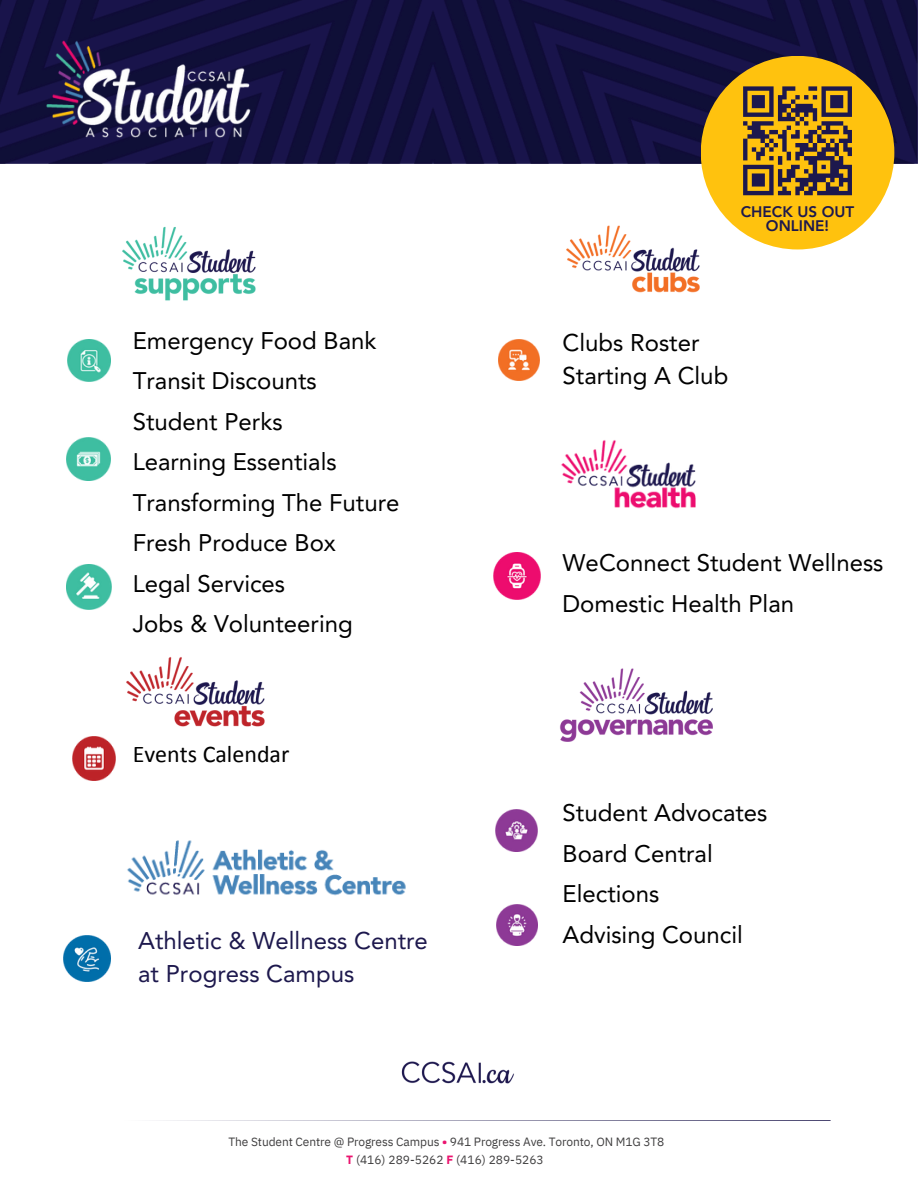
<style>
.page{position:relative;width:918px;height:1188px;background:#fff}
.page>*{position:absolute;margin:0;border:0;box-sizing:border-box;transform-origin:0 0}
.t1{font:24px/40.5px "Avenir LT Pro";color:#000}
.t2{font:24px/32.7px "Avenir";color:#1d184d}
.t3{font:24px/32.7px "Avenir";color:#000}
.t4{font:24px "Calibri";color:#000}
.t5{font:800 15.3px/13.5px "Avenir LT Pro";color:#1d184d;text-align:center}
.t6{font:12px "IBM Plex Sans";letter-spacing:-.01em;color:#3f3e3f}
.s1{font-weight:700;color:#eb146f}
</style>
<div class="page">
<svg style="left:163px;top:1120px;width:668px;height:1px"></svg>
<img style="left:0;top:0;width:918px;height:163px">
<img style="left:0;top:15px;width:297px;height:148px">
<img style="left:122px;top:226px;width:134px;height:75px">
<img style="left:561px;top:440px;width:135px;height:69px">
<img style="left:560px;top:668px;width:153px;height:74px">
<img style="left:339px;top:1061px;width:240px;height:60px">
<img style="left:566px;top:185px;width:217px;height:108px">
<img style="left:126px;top:657px;width:139px;height:70px">
<img style="left:498px;top:339px;width:42px;height:42px">
<img style="left:72px;top:737px;width:44px;height:44px">
<img style="left:68px;top:339px;width:42px;height:43px">
<img style="left:67px;top:437px;width:44px;height:44px">
<img style="left:493px;top:552px;width:47px;height:47px">
<img style="left:66px;top:564px;width:45px;height:45px">
<img style="left:496px;top:810px;width:41px;height:41px">
<img style="left:496px;top:904px;width:42px;height:42px">
<img style="left:127px;top:840px;width:279px;height:56px">
<img style="left:64px;top:935px;width:46px;height:47px">
<div style="left:701px;top:56px;width:193px;height:193px;background:#ffc20e;border-radius:50%"></div>
<div style="left:743px;top:86px;width:31px;height:5px;background:#1d184d"></div>
<div style="left:782px;top:86px;width:13px;height:5px;background:#1d184d"></div>
<div style="left:808px;top:86px;width:9px;height:5px;background:#1d184d"></div>
<div style="left:821px;top:86px;width:31px;height:5px;background:#1d184d"></div>
<svg style="left:743px;top:91px;width:109px;height:104px"></svg>
<hr style="left:817px;top:191px;width:35px;height:4px;background:#1d184d">
<p class="t1" style="left:133px;top:323px;width:268px">Emergency Food Bank<br>Transit Discounts<br>Student Perks<br>Learning Essentials<br>Transforming The Future<br>Fresh Produce Box<br>Legal Services<br>Jobs &amp; Volunteering</p>
<p class="t4" style="left:133px;top:744px;width:158px">Events Calendar</p>
<h1 class="t2" style="left:138px;top:926px;width:291px">Athletic &amp; Wellness Centre at Progress Campus</h1>
<p class="t5" style="left:741px;top:207px;width:115px">CHECK US OUT<br>ONLINE!</p>
<h1 class="t3" style="left:563px;top:327px;width:167px">Clubs Roster<br>Starting A Club</h1>
<p class="t1" style="left:563px;top:545px;width:322px">WeConnect Student Wellness<br>Domestic Health Plan</p>
<p class="t1" style="left:563px;top:795px;width:206px">Student Advocates<br>Board Central<br>Elections<br>Advising Council</p>
<p class="t6" style="left:229px;top:1133px;width:437px">The Student Centre @ Progress Campus <span class="s1">•</span> 941 Progress Ave. Toronto, ON M1G 3T8</p>
<h1 class="t6" style="left:346px;top:1151px;width:199px"><span class="s1">T</span> (416) 289-5262 <span class="s1">F</span> (416) 289-5263</h1>
</div>
